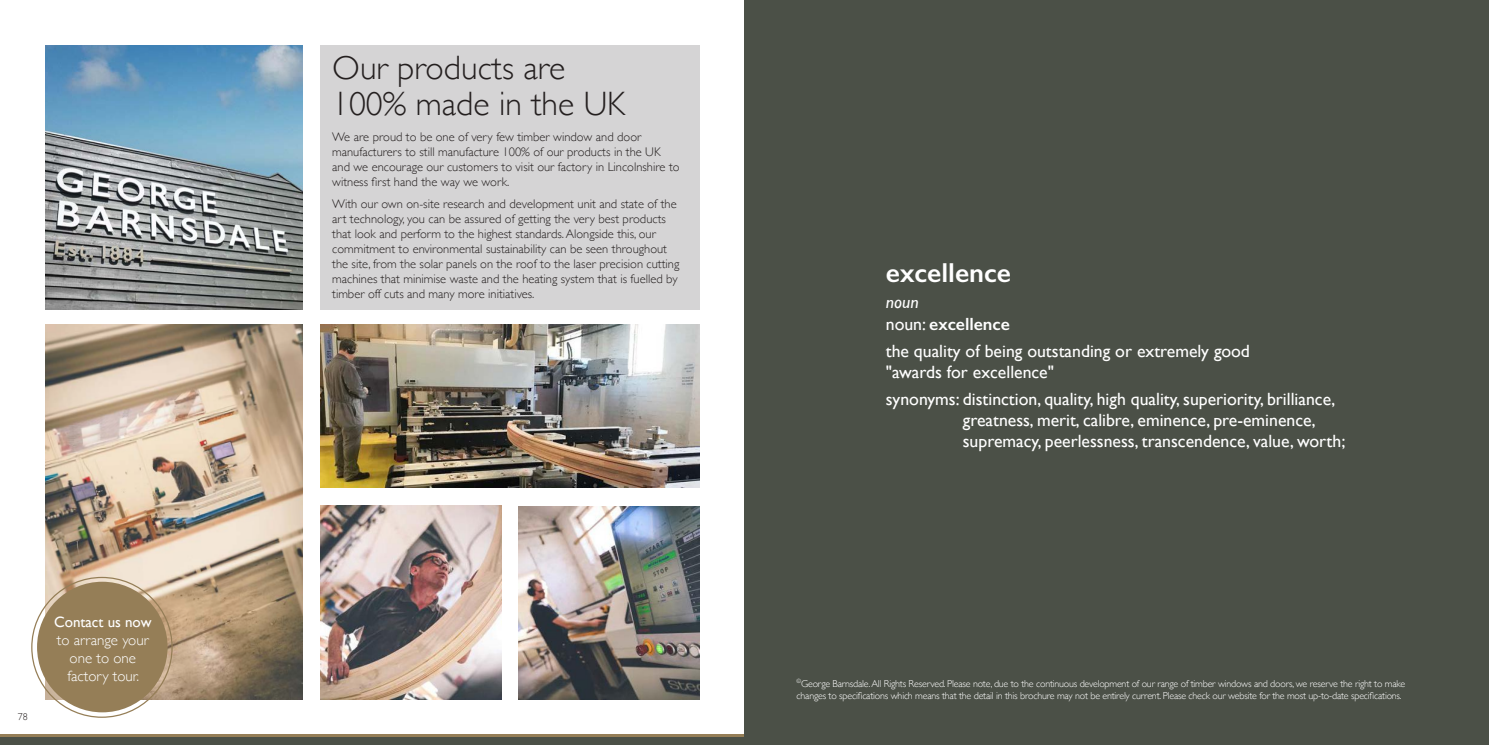
<style>
.page{position:relative;width:1489px;height:745px;background:#fff}
.page>*{position:absolute;margin:0;border:0;box-sizing:border-box;transform-origin:0 0}
.t1{font:300 33.75px/36.2px "Gill Sans";color:#241f1f}
.t2{font:600 27.5px "Gill Sans";color:#fff}
.t3{font:17.75px/21.2px "Gill Sans";color:#fff}
.t4{font:600 17.75px/21.2px "Gill Sans";color:#fff}
.t5{font:300 15px/18px "Gill Sans";color:#fff;text-align:center}
.t6{font:15px "Gill Sans";color:#fff}
.t7{font:300 12.5px/15px "Gill Sans";color:#241f1f}
.t8{font:300 10px/12px "Gill Sans";letter-spacing:-.02em;color:#fff}
.t9{font:300 10px "Gill Sans";color:#241f1f}
.s1{font-weight:400;font-style:italic}
.s2{font-weight:400}
</style>
<div class="page">
<div style="left:320px;top:45px;width:379px;height:264px;background:#d5d4d5"></div>
<div style="left:0;top:736px;width:1488px;height:8px;background:#4b5047"></div>
<hr style="left:0;top:734px;width:1488px;height:2px;background:#957e57">
<div style="left:744px;top:0;width:744px;height:744px;background:#4b5047"></div>
<img style="left:45px;top:45px;width:257px;height:264px">
<img style="left:45px;top:325px;width:257px;height:374px">
<img style="left:320px;top:325px;width:379px;height:162px">
<img style="left:320px;top:505px;width:181px;height:194px">
<img style="left:518px;top:506px;width:181px;height:193px">
<div style="left:37px;top:581px;width:131px;height:130px;background:#957e57;border-radius:50%"></div>
<p class="t9" style="left:18px;top:708px;width:11px">78</p>
<p class="t6" style="left:54px;top:612px;width:99px">Contact us now</p>
<p class="t5" style="left:57px;top:630px;width:93px">to arrange your one to one factory tour.</p>
<h1 class="t1" style="left:332px;top:48px;width:294px">Our products are<br>100% made in the UK</h1>
<p class="t7" style="left:332px;top:128px;width:349px">We are proud to be one of very few timber window and door manufacturers to still manufacture 100% of our products in the UK and we encourage our customers to visit our factory in Lincolnshire to witness first hand the way we work.</p>
<p class="t7" style="left:332px;top:195px;width:348px">With our own on-site research and development unit and state of the art technology, you can be assured of getting the very best products that look and perform to the highest standards. Alongside this, our commitment to environmental sustainability can be seen throughout the site, from the solar panels on the roof to the laser precision cutting machines that minimise waste and the heating system that is fuelled by timber off cuts and many more initiatives.</p>
<h2 class="t2" style="left:885px;top:255px;width:127px">excellence</h2>
<h3 class="t4" style="left:885px;top:291px;width:126px"><span class="s1">noun<br></span><span class="s2">noun:</span> excellence</h3>
<h3 class="t3" style="left:885px;top:339px;width:365px">the quality of being outstanding or extremely good "awards for excellence"</h3>
<h3 class="t3" style="left:962px;top:387px;width:384px;text-indent:-77px">synonyms: distinction, quality, high quality, superiority, brilliance, greatness, merit, calibre, eminence, pre-eminence, supremacy, peerlessness, transcendence, value, worth;</h3>
<p class="t8" style="left:796px;top:676px;width:610px"><sup>©</sup>George Barnsdale. All Rights Reserved. Please note, due to the continuous development of our range of timber windows and doors, we reserve the right to make changes to specifications which means that the detail in this brochure may not be entirely current. Please check our website for the most up-to-date specifications.</p>
</div>
